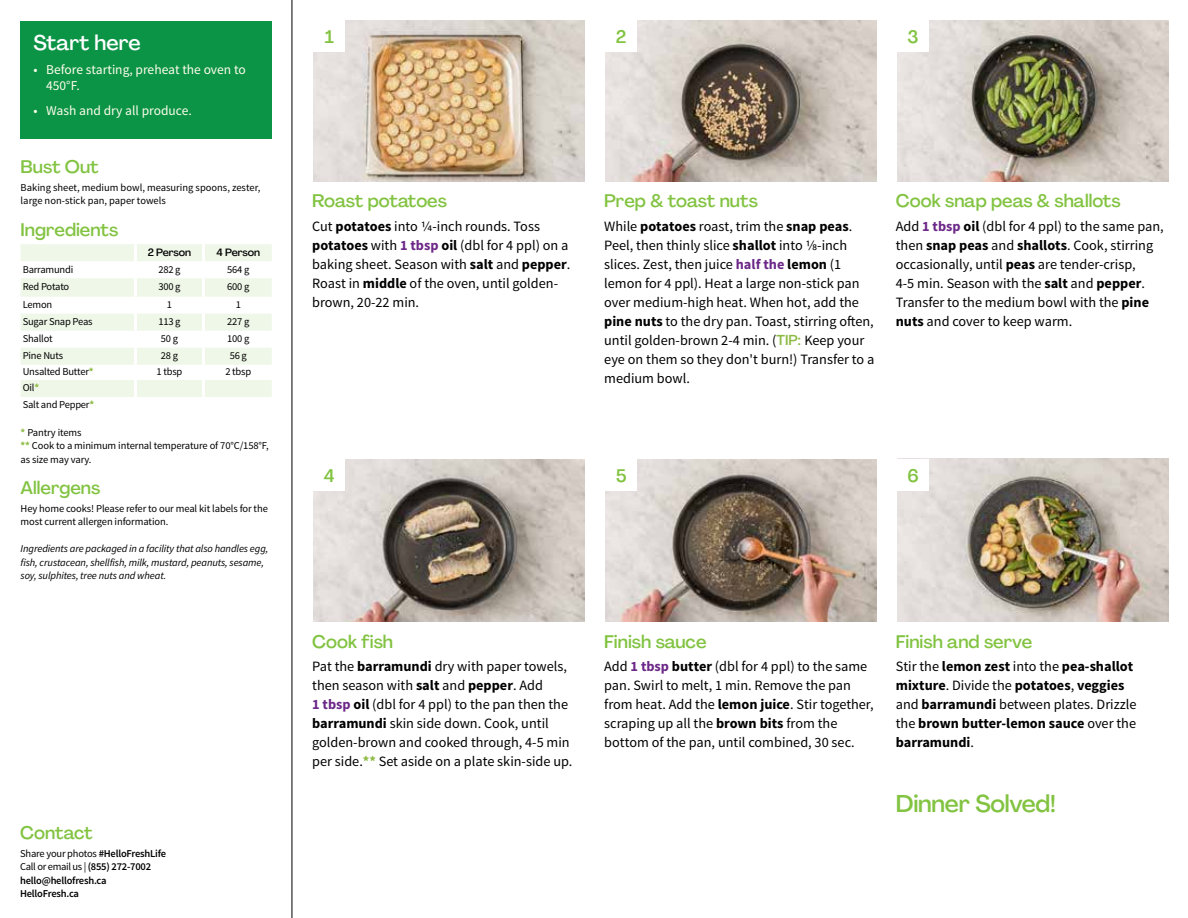
<style>
.page{position:relative;width:1188px;height:918px;background:#fff}
.page>*{position:absolute;margin:0;border:0;box-sizing:border-box;transform-origin:0 0}
.t1{font:500 24px "Agrandir";letter-spacing:-.01em;color:#82c341}
.t2{font:500 21px "Agrandir";color:#fff}
.t3{font:500 18px "Agrandir";color:#82c341}
.t4{font:14.25px/19px "Source Sans Pro";color:#000}
.t5{font:700 14.25px/19px "Source Sans Pro";color:#000}
.t6{font:13.5px/16.2px "Source Sans Pro";color:#fffdec}
.t7{font:10.5px/13.5px "Source Sans Pro";letter-spacing:-.01em;color:#000}
.t8{font:italic 10.5px/13.5px "Source Sans Pro";letter-spacing:-.01em;color:#000}
.t9{font:600 10.5px/13.5px "Source Sans Pro";letter-spacing:-.02em;color:#000}
.t10{font:500 10.5px "Agrandir";letter-spacing:-.01em;color:#000}
.t11{font:10.5px "Source Sans Pro";letter-spacing:-.03em;color:#000}
.s1{font-weight:700;color:#8cba42}
.s2{font-weight:400}
.s3{font-weight:700}
.s4{font-weight:700;color:#6c2888}
.s5{font-family:"Agrandir";font-weight:500;color:#8cba42}
</style>
<div class="page">
<hr style="left:292px;top:0;width:1px;height:918px;background:#000">
<svg style="left:21px;top:244px;width:251px;height:153px"></svg>
<hr style="left:134px;top:244px;width:3px;height:17px;background:#fff">
<hr style="left:202px;top:244px;width:3px;height:17px;background:#fff">
<hr style="left:134px;top:261px;width:3px;height:17px;background:#fff">
<hr style="left:202px;top:261px;width:3px;height:17px;background:#fff">
<hr style="left:134px;top:278px;width:3px;height:19px;background:#fff">
<hr style="left:202px;top:278px;width:3px;height:19px;background:#fff">
<hr style="left:134px;top:297px;width:3px;height:17px;background:#fff">
<hr style="left:202px;top:297px;width:3px;height:17px;background:#fff">
<hr style="left:134px;top:314px;width:3px;height:17px;background:#fff">
<hr style="left:202px;top:314px;width:3px;height:17px;background:#fff">
<hr style="left:134px;top:331px;width:3px;height:17px;background:#fff">
<hr style="left:202px;top:331px;width:3px;height:17px;background:#fff">
<hr style="left:134px;top:348px;width:3px;height:17px;background:#fff">
<hr style="left:202px;top:348px;width:3px;height:17px;background:#fff">
<hr style="left:134px;top:365px;width:3px;height:15px;background:#fff">
<hr style="left:202px;top:365px;width:3px;height:15px;background:#fff">
<hr style="left:134px;top:380px;width:3px;height:17px;background:#fff">
<hr style="left:202px;top:380px;width:3px;height:17px;background:#fff">
<div style="left:21px;top:21px;width:251px;height:117px;background:#0b9446"></div>
<img style="left:313px;top:459px;width:272px;height:162px">
<div style="left:313px;top:459px;width:32px;height:32px;background:#fff"></div>
<img style="left:605px;top:459px;width:272px;height:162px">
<div style="left:605px;top:459px;width:32px;height:32px;background:#fff"></div>
<img style="left:897px;top:459px;width:272px;height:162px">
<div style="left:897px;top:459px;width:32px;height:32px;background:#fff"></div>
<img style="left:313px;top:20px;width:272px;height:161px">
<div style="left:313px;top:20px;width:32px;height:32px;background:#fff"></div>
<img style="left:605px;top:20px;width:272px;height:161px">
<div style="left:605px;top:20px;width:32px;height:32px;background:#fff"></div>
<img style="left:897px;top:20px;width:272px;height:161px">
<div style="left:897px;top:20px;width:32px;height:32px;background:#fff"></div>
<h2 class="t2" style="left:33px;top:29px;width:109px">Start here</h2>
<p class="t6" style="left:46px;top:62px;width:201px;text-indent:-13px">• Before starting, preheat the oven to<br>450°F.</p>
<p class="t6" style="left:33px;top:103px;width:160px">• Wash and dry all produce.</p>
<p class="t3" style="left:21px;top:156px;width:80px">Bust Out</p>
<p class="t7" style="left:21px;top:181px;width:241px">Baking sheet, medium bowl, measuring spoons, zester, large non-stick pan, paper towels</p>
<p class="t3" style="left:21px;top:218px;width:99px">Ingredients</p>
<p class="t10" style="left:148px;top:246px;width:45px">2 Person</p>
<p class="t10" style="left:217px;top:246px;width:45px">4 Person</p>
<p class="t7" style="left:23px;top:263px;width:52px">Barramundi</p>
<p class="t7" style="left:158px;top:263px;width:24px">282 g</p>
<p class="t7" style="left:227px;top:263px;width:24px">564 g</p>
<p class="t11" style="left:23px;top:280px;width:48px">Red Potato</p>
<p class="t7" style="left:158px;top:280px;width:24px">300 g</p>
<p class="t7" style="left:227px;top:280px;width:24px">600 g</p>
<p class="t7" style="left:23px;top:298px;width:31px">Lemon</p>
<p class="t7" style="left:167px;top:298px;width:7px">1</p>
<p class="t7" style="left:236px;top:298px;width:7px">1</p>
<p class="t7" style="left:23px;top:315px;width:71px">Sugar Snap Peas</p>
<p class="t7" style="left:158px;top:315px;width:24px">113 g</p>
<p class="t7" style="left:227px;top:315px;width:24px">227 g</p>
<p class="t7" style="left:23px;top:332px;width:32px">Shallot</p>
<p class="t7" style="left:161px;top:332px;width:19px">50 g</p>
<p class="t7" style="left:227px;top:332px;width:24px">100 g</p>
<p class="t7" style="left:23px;top:349px;width:42px">Pine Nuts</p>
<p class="t7" style="left:161px;top:349px;width:19px">28 g</p>
<p class="t7" style="left:230px;top:349px;width:19px">56 g</p>
<p class="t7" style="left:23px;top:365px;width:72px">Unsalted Butter<span class="s1">*</span></p>
<p class="t7" style="left:157px;top:365px;width:27px">1 tbsp</p>
<p class="t7" style="left:225px;top:365px;width:27px">2 tbsp</p>
<p class="t7" style="left:23px;top:380px;width:73px;line-height:17px">Oil<span class="s1">*<br></span>Salt and Pepper<span class="s1">*</span></p>
<p class="t7" style="left:21px;top:426px;width:250px"><span class="s1">*</span> Pantry items<br><span class="s1">**</span> Cook to a minimum internal temperature of 70°C/158°F, as size may vary.</p>
<p class="t3" style="left:21px;top:477px;width:81px">Allergens</p>
<p class="t7" style="left:21px;top:502px;width:249px">Hey home cooks! Please refer to our meal kit labels for the most current allergen information.</p>
<p class="t8" style="left:21px;top:542px;width:249px">Ingredients are packaged in a facility that also handles egg, fish, crustacean, shellfish, milk, mustard, peanuts, sesame, soy, sulphites, tree nuts and wheat.</p>
<p class="t3" style="left:20px;top:822px;width:74px">Contact</p>
<p class="t9" style="left:20px;top:847px;width:147px"><span class="s2">Share your photos</span> #HelloFreshLife<br><span class="s2">Call or email us |</span> (855) 272-7002 hello@hellofresh.ca<br>HelloFresh.ca</p>
<p class="t3" style="left:325px;top:26px;width:11px">1</p>
<p class="t3" style="left:616px;top:25px;width:12px">2</p>
<p class="t3" style="left:908px;top:25px;width:13px">3</p>
<p class="t3" style="left:312px;top:190px;width:136px">Roast potatoes</p>
<p class="t4" style="left:312px;top:217px;width:260px">Cut <span class="s3">potatoes</span> into 1/4-inch rounds. Toss <span class="s3">potatoes</span> with <span class="s4">1 tbsp</span> <span class="s3">oil</span> (dbl for 4 ppl) on a baking sheet. Season with <span class="s3">salt</span> and <span class="s3">pepper</span>.<br>Roast in <span class="s3">middle</span> of the oven, until golden&shy;brown, 20-22 min.</p>
<p class="t3" style="left:604px;top:190px;width:155px">Prep &amp; toast nuts</p>
<p class="t4" style="left:604px;top:217px;width:272px">While <span class="s3">potatoes</span> roast, trim the <span class="s3">snap peas</span>.<br>Peel, then thinly slice <span class="s3">shallot</span> into 1/8-inch slices. Zest, then juice <span class="s4">half the</span> <span class="s3">lemon</span> (1 lemon for 4 ppl). Heat a large non-stick pan over medium-high heat. When hot, add the <span class="s3">pine nuts</span> to the dry pan. Toast, stirring often, until golden-brown 2-4 min. (<span class="s5">TIP:</span> Keep your eye on them so they don't burn!) Transfer to a medium bowl.</p>
<p class="t3" style="left:896px;top:190px;width:227px">Cook snap peas &amp; shallots</p>
<p class="t4" style="left:896px;top:217px;width:270px">Add <span class="s4">1 tbsp</span> <span class="s3">oil</span> (dbl for 4 ppl) to the same pan, then <span class="s3">snap peas</span> and <span class="s3">shallots</span>. Cook, stirring occasionally, until <span class="s3">peas</span> are tender-crisp,<br>4-5 min. Season with the <span class="s3">salt</span> and <span class="s3">pepper</span>.<br>Transfer to the medium bowl with the <span class="s3">pine nuts</span> and cover to keep warm.</p>
<p class="t3" style="left:324px;top:465px;width:12px">4</p>
<p class="t3" style="left:616px;top:465px;width:12px">5</p>
<p class="t3" style="left:907px;top:464px;width:13px">6</p>
<p class="t3" style="left:312px;top:630px;width:82px">Cook fish</p>
<p class="t4" style="left:312px;top:657px;width:262px">Pat the <span class="s3">barramundi</span> dry with paper towels, then season with <span class="s3">salt</span> and <span class="s3">pepper</span>. Add<br><span class="s4">1 tbsp</span> <span class="s3">oil</span> (dbl for 4 ppl) to the pan then the <span class="s3">barramundi</span> skin side down. Cook, until golden-brown and cooked through, 4-5 min per side.<span class="s1">**</span> Set aside on a plate skin-side up.</p>
<p class="t3" style="left:604px;top:630px;width:104px">Finish sauce</p>
<p class="t4" style="left:604px;top:657px;width:271px">Add <span class="s4">1 tbsp</span> <span class="s3">butter</span> (dbl for 4 ppl) to the same pan. Swirl to melt, 1 min. Remove the pan from heat. Add the <span class="s3">lemon juice</span>. Stir together, scraping up all the <span class="s3">brown bits</span> from the bottom of the pan, until combined, 30 sec.</p>
<p class="t3" style="left:896px;top:630px;width:138px">Finish and serve</p>
<p class="t5" style="left:896px;top:657px;width:242px"><span class="s2">Stir the</span> lemon zest <span class="s2">into the</span> pea-shallot mixture<span class="s2">. Divide the</span> potatoes<span class="s2">,</span> veggies <span class="s2">and</span> barramundi <span class="s2">between plates. Drizzle the</span> brown butter-lemon sauce <span class="s2">over the </span>barramundi<span class="s2">.</span></p>
<h1 class="t1" style="left:896px;top:789px;width:162px">Dinner Solved!</h1>
</div>
